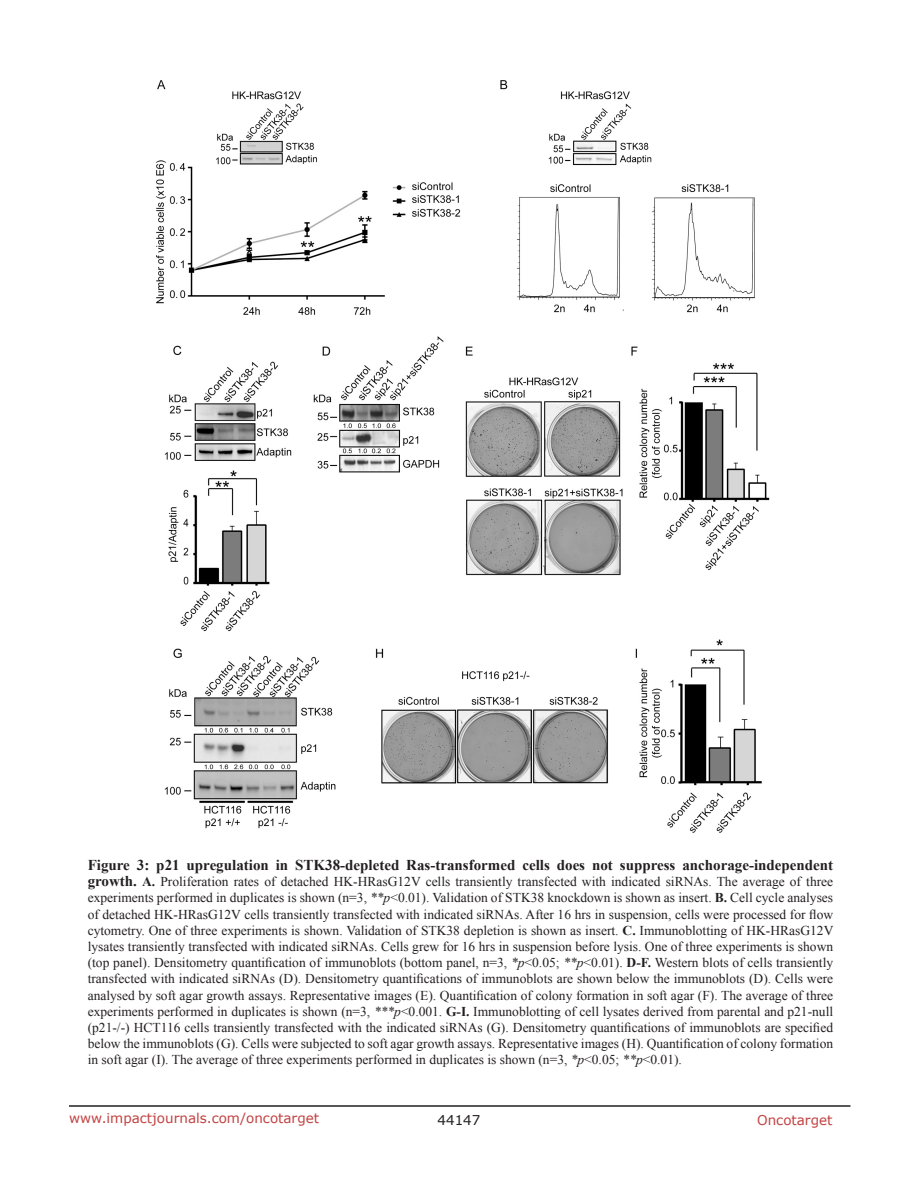
<style>
.page{position:relative;width:918px;height:1188px;background:#fff}
.page>*{position:absolute;margin:0;border:0;box-sizing:border-box;transform-origin:0 0}
.t1{font:700 15px "Times New Roman";color:#231f20}
.t2{font:13.5px/16.2px "Times New Roman";color:#231f20;text-align:justify}
.t3{font:13.5px "Verdana";color:#c24141}
.t4{font:13.5px "Verdana";color:#231f20}
.s1{font-weight:700;font-size:15px}
.s2{font-weight:700}
.s3{font-style:italic}
</style>
<div class="page">
<hr style="left:69px;top:1105px;width:781px;height:2px;background:#231f20">
<img style="left:156px;top:80px;width:614px;height:753px">
<p class="t1" style="left:88px;top:855px;width:747px">Figure 3: p21 upregulation in STK38-depleted Ras-transformed cells does not suppress anchorage-independent</p>
<p class="t2" style="left:88px;top:873px;width:747px"><span class="s1">growth.</span> <span class="s2">A.</span> Proliferation rates of detached HK-HRasG12V cells transiently transfected with indicated siRNAs. The average of three experiments performed in duplicates is shown (n=3, <span class="s3">**p</span>&lt;0.01). Validation of STK38 knockdown is shown as insert. <span class="s2">B.</span> Cell cycle analyses of detached HK-HRasG12V cells transiently transfected with indicated siRNAs. After 16 hrs in suspension, cells were processed for flow cytometry. One of three experiments is shown. Validation of STK38 depletion is shown as insert. <span class="s2">C.</span> Immunoblotting of HK-HRasG12V lysates transiently transfected with indicated siRNAs. Cells grew for 16 hrs in suspension before lysis. One of three experiments is shown (top panel). Densitometry quantification of immunoblots (bottom panel, n=3, <span class="s3">*p</span>&lt;0.05; <span class="s3">**p</span>&lt;0.01). <span class="s2">D-F.</span> Western blots of cells transiently transfected with indicated siRNAs (D). Densitometry quantifications of immunoblots are shown below the immunoblots (D). Cells were analysed by soft agar growth assays. Representative images (E). Quantification of colony formation in soft agar (F). The average of three experiments performed in duplicates is shown (n=3, <span class="s3">***p</span>&lt;0.001. <span class="s2">G-I.</span> Immunoblotting of cell lysates derived from parental and p21-null (p21-/-) HCT116 cells transiently transfected with the indicated siRNAs (G). Densitometry quantifications of immunoblots are specified below the immunoblots (G). Cells were subjected to soft agar growth assays. Representative images (H). Quantification of colony formation in soft agar (I). The average of three experiments performed in duplicates is shown (n=3, <span class="s3">*p</span>&lt;0.05; <span class="s3">**p</span>&lt;0.01).</p>
<p class="t3" style="left:69px;top:1109px;width:252px">www.impactjournals.com/oncotarget</p>
<p class="t4" style="left:438px;top:1111px;width:44px">44147</p>
<p class="t3" style="left:757px;top:1111px;width:77px">Oncotarget</p>
</div>
